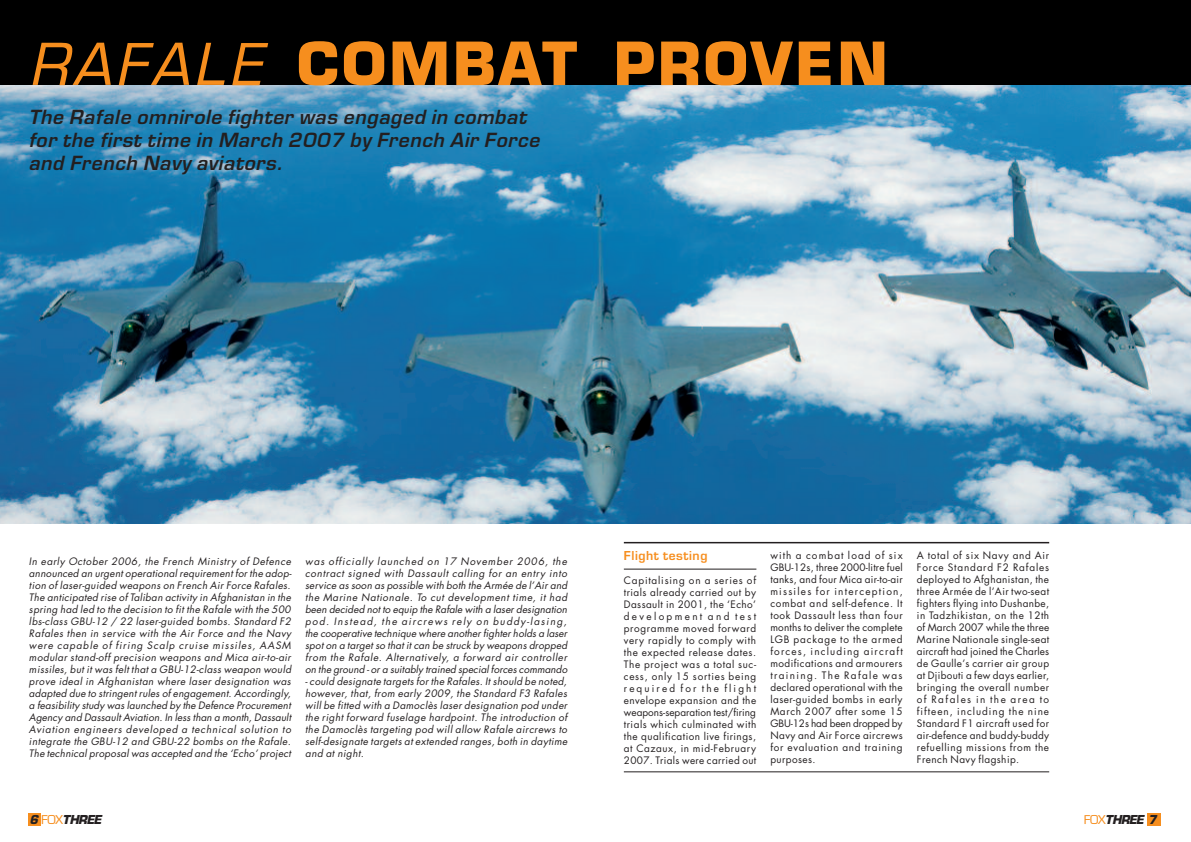
<style>
.page{position:relative;width:1191px;height:842px;background:#fff}
.page>*{position:absolute;margin:0;border:0;box-sizing:border-box;transform-origin:0 0}
.t1{font:700 58px "Eurostile";letter-spacing:.05em;color:#f68e1e}
.t2{font:italic 600 19px/22.8px "Eurostile";letter-spacing:.035em;color:#231f20}
.t3{font:italic 700 12px "Eurostile";letter-spacing:-.065em;color:#231f20}
.t4{font:600 12px "Eurostile";letter-spacing:.05em;color:#f68e1e}
.t5{font:italic 10px/12px "Futura";letter-spacing:.02em;color:#231f20;text-align:justify}
.t6{font:10px/12px "Futura";letter-spacing:.045em;color:#231f20;text-align:justify}
.s1{font-family:"Eurostile Normale";font-weight:400;font-style:italic}
.s2{font-family:"Eurostile Normale";font-weight:400;font-style:normal;font-size:12.2px;color:#f68e1e}
</style>
<div class="page">
<img style="left:0;top:85px;width:1191px;height:439px">
<div style="left:0;top:0;width:1191px;height:85px;background:#000"></div>
<div style="left:1146px;top:814px;width:14px;height:12px;background:#f68e1e"></div>
<div style="left:28px;top:814px;width:13px;height:12px;background:#f68e1e"></div>
<hr style="left:624px;top:569px;width:132px;height:1px;background:#231f20">
<hr style="left:624px;top:542px;width:425px;height:1px;background:#231f20">
<hr style="left:624px;top:771px;width:425px;height:1px;background:#231f20">
<h1 class="t1" style="left:28px;top:42px;width:861px"><span class="s1">RAFALE</span> COMBAT PROVEN</h1>
<h2 class="t2" style="left:28px;top:108px;width:512px">The Rafale omnirole fighter was engaged in combat for the first time in March 2007 by French Air Force and French Navy aviators.</h2>
<p class="t5" style="left:29px;top:556px;width:264px">In early October 2006, the French Ministry of Defence announced an urgent operational requirement for the adop&shy;tion of laser-guided weapons on French Air Force Rafales.<br>The anticipated rise of Taliban activity in Afghanistan in the spring had led to the decision to fit the Rafale with the 500 lbs-class GBU-12 / 22 laser-guided bombs. Standard F2<br>Rafales then in service with the Air Force and the Navy were capable of firing Scalp cruise missiles, AASM modular stand-off precision weapons and Mica air-to-air missiles, but it was felt that a GBU-12-class weapon would prove ideal in Afghanistan where laser designation was adapted due to stringent rules of engagement. Accordingly, a feasibility study was launched by the Defence Procurement Agency and Dassault Aviation. In less than a month, Dassault Aviation engineers developed a technical solution to integrate the GBU-12 and GBU-22 bombs on the Rafale.<br>The technical proposal was accepted and the ‘Echo’ project</p>
<p class="t5" style="left:305px;top:556px;width:264px">was officially launched on 17 November 2006, the contract signed with Dassault calling for an entry into service as soon as possible with both the Armée de l’Air and the Marine Nationale. To cut development time, it had been decided not to equip the Rafale with a laser designation pod. Instead, the aircrews rely on buddy-lasing, the cooperative technique where another fighter holds a laser spot on a target so that it can be struck by weapons dropped from the Rafale. Alternatively, a forward air controller on the ground - or a suitably trained special forces commando</p>
<p class="t5" style="left:305px;top:676px;width:264px">- could designate targets for the Rafales. It should be noted, however, that, from early 2009, the Standard F3 Rafales will be fitted with a Damoclès laser designation pod under the right forward fuselage hardpoint. The introduction of the Damoclès targeting pod will allow Rafale aircrews to self-designate targets at extended ranges, both in daytime and at night.</p>
<p class="t4" style="left:624px;top:551px;width:85px">Flight testing</p>
<p class="t6" style="left:624px;top:575px;width:134px">Capitalising on a series of trials already carried out by Dassault in 2001, the ‘Echo’ development and test programme moved forward very rapidly to comply with the expected release dates.<br>The project was a total suc&shy;cess, only 15 sorties being required for the flight envelope expansion and the weapons-separation test/firing trials which culminated with the qualification live firings, at Cazaux, in mid-February 2007. Trials were carried out</p>
<p class="t6" style="left:770px;top:551px;width:134px">with a combat load of six GBU-12s, three 2000-litre fuel tanks, and four Mica air-to-air missiles for interception, combat and self-defence. It took Dassault less than four months to deliver the complete LGB package to the armed forces, including aircraft modifications and armourers training. The Rafale was declared operational with the laser-guided bombs in early March 2007 after some 15<br>GBU-12s had been dropped by Navy and Air Force aircrews for evaluation and training purposes.</p>
<p class="t6" style="left:917px;top:551px;width:134px">A total of six Navy and Air Force Standard F2 Rafales deployed to Afghanistan, the three Armée de l’Air two-seat fighters flying into Dushanbe, in Tadzhikistan, on the 12th of March 2007 while the three Marine Nationale single-seat aircraft had joined the Charles de Gaulle’s carrier air group at Djibouti a few days earlier, bringing the overall number of Rafales in the area to fifteen, including the nine Standard F1 aircraft used for air-defence and buddy-buddy refuelling missions from the French Navy flagship.</p>
<p class="t3" style="left:29px;top:815px;width:74px">6 <span class="s2">FOX</span>THREE</p>
<p class="t3" style="left:1083px;top:815px;width:75px"><span class="s2">FOX</span>THREE 7</p>
</div>
